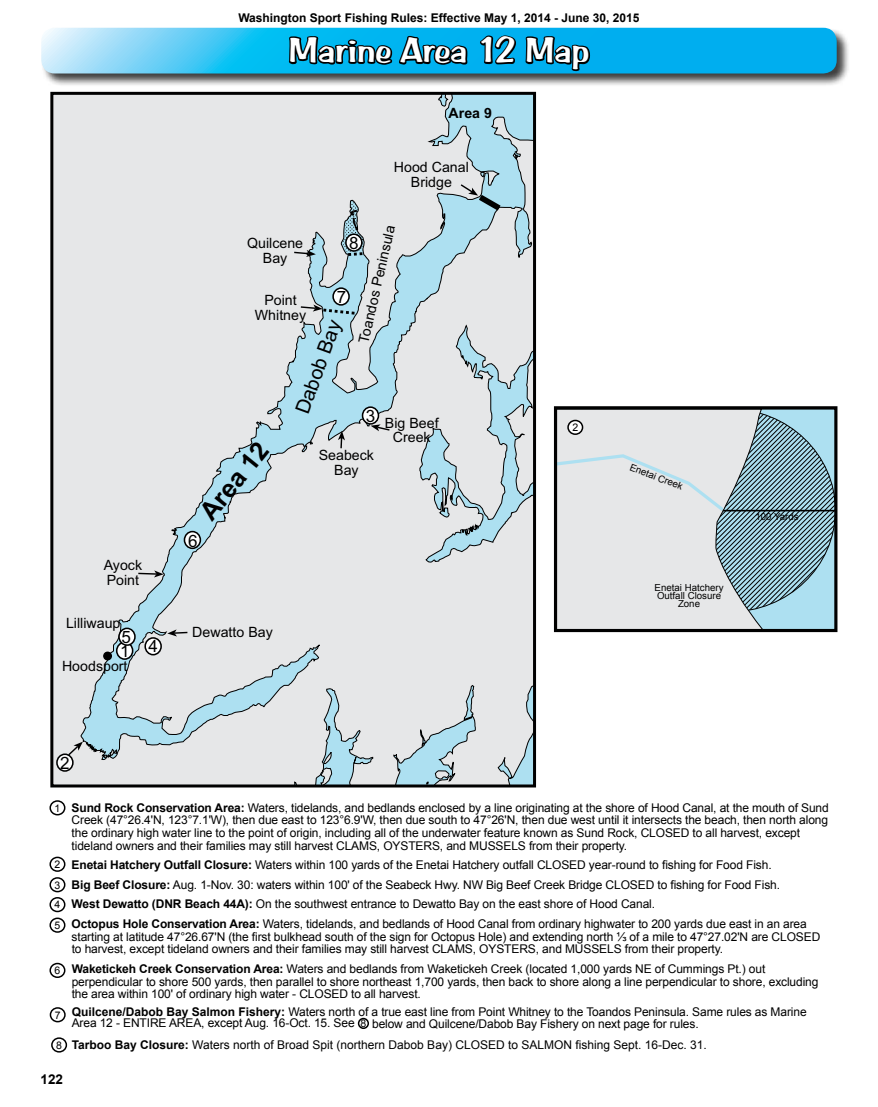
<style>
.page{position:relative;width:878px;height:1107px;background:#fff}
.page>*{position:absolute;margin:0;border:0;box-sizing:border-box;transform-origin:0 0}
.t1{font:36px "Arab Bru D";color:#fff}
.t2{font:700 25.5px "Arial";color:#000}
.t3{font:19.8px "Arial";color:#000}
.t4{font:16.95px/14.2px "Arial";color:#000}
.t5{font:14.25px/14.2px "Arial";color:#000;text-align:center}
.t6{font:700 14.25px "Arial";color:#000}
.t7{font:700 13.5px "Arial";color:#000}
.t8{font:12px/12.8px "Arial";letter-spacing:-.01em;color:#000}
.t9{font:700 12px "Arial";color:#000}
.t10{font:10.5px/20.2px "Arial";color:#000;text-align:justify}
.t11{font:9.75px/8.1px "Arial";color:#000;text-align:center}
.s1{font-weight:700}
.s2{font-size:10.5px}
</style>
<div class="page">
<div style="left:50px;top:1007px;width:16px;height:15px;border:2px solid #000;border-radius:50%"></div>
<div style="left:358px;top:1018px;width:11px;height:11px;border:2px solid #000;border-radius:50%"></div>
<div style="left:49px;top:800px;width:16px;height:15px;border:2px solid #000;border-radius:50%"></div>
<div style="left:49px;top:857px;width:16px;height:15px;border:2px solid #000;border-radius:50%"></div>
<div style="left:49px;top:877px;width:16px;height:15px;border:2px solid #000;border-radius:50%"></div>
<div style="left:49px;top:897px;width:16px;height:15px;border:2px solid #000;border-radius:50%"></div>
<div style="left:49px;top:918px;width:16px;height:15px;border:2px solid #000;border-radius:50%"></div>
<div style="left:54px;top:96px;width:443px;height:688px;background:#e6e7e8"></div>
<svg style="left:80px;top:96px;width:452px;height:664px;background:#dbe2e5"></svg>
<svg style="left:103px;top:748px;width:14px;height:10px"></svg>
<svg style="left:301px;top:445px;width:6px;height:7px"></svg>
<svg style="left:419px;top:324px;width:113px;height:239px;background:#cdd9dd"></svg>
<svg style="left:292px;top:655px;width:184px;height:129px;background:#d3dde0"></svg>
<svg style="left:497px;top:683px;width:35px;height:101px;background:#d1dce0"></svg>
<svg style="left:167px;top:629px;width:22px;height:8px"></svg>
<div style="left:184px;top:532px;width:16px;height:16px;background:#fff;border-radius:50%"></div>
<div style="left:184px;top:531px;width:17px;height:18px;border:2px solid #000;border-radius:50%"></div>
<svg style="left:67px;top:742px;width:16px;height:15px"></svg>
<svg style="left:137px;top:570px;width:26px;height:8px"></svg>
<div style="left:104px;top:652px;width:7px;height:8px;background:#000;border-radius:50%"></div>
<div style="left:103px;top:652px;width:9px;height:8px;border:1px solid #000;border-radius:50%"></div>
<svg style="left:338px;top:431px;width:7px;height:19px"></svg>
<svg style="left:370px;top:424px;width:21px;height:8px"></svg>
<svg style="left:299px;top:305px;width:59px;height:11px"></svg>
<svg style="left:293px;top:250px;width:23px;height:7px"></svg>
<svg style="left:459px;top:172px;width:48px;height:44px;background:#a8c4ce"></svg>
<div style="left:57px;top:754px;width:16px;height:17px;background:#fff;border-radius:50%"></div>
<div style="left:56px;top:753px;width:18px;height:19px;border:2px solid #000;border-radius:50%"></div>
<div style="left:117px;top:642px;width:16px;height:17px;background:#fff;border-radius:50%"></div>
<div style="left:116px;top:642px;width:17px;height:18px;border:2px solid #000;border-radius:50%"></div>
<div style="left:119px;top:628px;width:16px;height:17px;background:#fff;border-radius:50%"></div>
<div style="left:118px;top:628px;width:18px;height:18px;border:2px solid #000;border-radius:50%"></div>
<div style="left:145px;top:638px;width:16px;height:17px;background:#fff;border-radius:50%"></div>
<div style="left:144px;top:637px;width:18px;height:18px;border:2px solid #000;border-radius:50%"></div>
<div style="left:333px;top:288px;width:16px;height:17px;background:#fff;border-radius:50%"></div>
<div style="left:332px;top:287px;width:18px;height:19px;border:2px solid #000;border-radius:50%"></div>
<div style="left:362px;top:407px;width:16px;height:17px;background:#fff;border-radius:50%"></div>
<div style="left:362px;top:406px;width:17px;height:19px;border:2px solid #000;border-radius:50%"></div>
<svg style="left:342px;top:201px;width:26px;height:57px"></svg>
<div style="left:346px;top:234px;width:16px;height:17px;background:#fff;border-radius:50%"></div>
<div style="left:345px;top:233px;width:17px;height:19px;border:2px solid #000;border-radius:50%"></div>
<div style="left:50px;top:92px;width:486px;height:696px;border:3px solid #000"></div>
<div style="left:49px;top:963px;width:16px;height:15px;border:2px solid #000;border-radius:50%"></div>
<div style="left:764px;top:410px;width:69px;height:218px;background:#ade0f1"></div>
<svg style="left:623px;top:409px;width:212px;height:203px;background:#799da9"></svg>
<svg style="left:558px;top:410px;width:206px;height:218px;background:#d2d9dc"></svg>
<svg style="left:558px;top:453px;width:169px;height:61px;background:#e2e6e8"></svg>
<hr style="left:722px;top:510px;width:113px;height:1px;background:#000">
<div style="left:554px;top:406px;width:283px;height:226px;border:3px solid #000"></div>
<div style="left:568px;top:420px;width:14px;height:14px;background:#fff;border-radius:50%"></div>
<div style="left:567px;top:420px;width:16px;height:15px;border:2px solid #000;border-radius:50%"></div>
<div style="left:51px;top:1037px;width:16px;height:16px;border:2px solid #000;border-radius:50%"></div>
<div style="left:41px;top:27px;width:809px;height:60px;background:#000;opacity:.75"></div>
<svg style="left:41px;top:28px;width:795px;height:46px;background:#33bef0"></svg>
<svg style="left:287px;top:27px;width:183px;height:101px;background:#6ba6ba"></svg>
<svg style="left:478px;top:27px;width:114px;height:65px;background:#378cab"></svg>
<p class="t9" style="left:238px;top:10px;width:403px">Washington Sport Fishing Rules: Effective May 1, 2014 - June 30, 2015</p>
<h1 class="t1" style="left:288px;top:30px;width:302px">Marine Area 12 Map</h1>
<p class="t5" style="left:104px;top:559px;width:40px;text-align:left">A yock<br>Point</p>
<p class="t5" style="left:66px;top:616px;width:56px">Lilliwaup</p>
<p class="t5" style="left:62px;top:659px;width:67px">Hoodsport</p>
<h3 class="t4" style="left:120px;top:630px;width:12px">5<br>1</h3>
<h3 class="t4" style="left:148px;top:639px;width:11px">4</h3>
<p class="t6" style="left:448px;top:104px;width:45px">Area 9</p>
<p class="t5" style="left:394px;top:160px;width:76px">Hood Canal<br>Bridge</p>
<p class="t5" style="left:356px;top:341px;width:121px;rotate:-77deg">T oandos Peninsula</p>
<h3 class="t4" style="left:349px;top:236px;width:11px">8</h3>
<p class="t5" style="left:247px;top:236px;width:58px">Quilcene<br>Bay</p>
<h3 class="t4" style="left:337px;top:290px;width:11px">7</h3>
<p class="t5" style="left:255px;top:293px;width:53px">Point<br>Whitney</p>
<h3 class="t3" style="left:289px;top:409px;width:100px;rotate:-70deg">Dabob Bay</h3>
<h3 class="t4" style="left:366px;top:409px;width:11px">3</h3>
<p class="t5" style="left:385px;top:416px;width:55px">Big Beef<br>Creek</p>
<h2 class="t2" style="left:192px;top:506px;width:94px;rotate:-51deg">Area 12</h2>
<p class="t5" style="left:319px;top:448px;width:57px">Seabeck<br>Bay</p>
<h3 class="t4" style="left:188px;top:534px;width:11px">6</h3>
<p class="t5" style="left:192px;top:625px;width:82px">Dewatto Bay</p>
<h3 class="t4" style="left:60px;top:756px;width:11px">2</h3>
<p class="t10" style="left:572px;top:417px;width:7px">2</p>
<p class="t11" style="left:631px;top:463px;width:57px;rotate:21deg">Enetai Creek</p>
<p class="t11" style="left:654px;top:584px;width:70px">Enetai Hatchery<br>Outfall Closure<br>Zone</p>
<p class="t11" style="left:755px;top:513px;width:45px">100 Yards</p>
<p class="t10" style="left:55px;top:798px;width:7px">1</p>
<p class="t10" style="left:55px;top:854px;width:7px">2<br>3<br>4<br>5</p>
<p class="t10" style="left:55px;top:961px;width:7px">6</p>
<p class="t10" style="left:55px;top:1005px;width:7px">7</p>
<p class="t10" style="left:56px;top:1035px;width:7px">8</p>
<p class="t7" style="left:40px;top:1070px;width:24px">122</p>
<p class="t8" style="left:72px;top:801px;width:758px"><span class="s1">Sund Rock Conservation Area:</span> Waters, tidelands, and bedlands enclosed by a line originating at the shore of Hood Canal, at the mouth of Sund Creek (47°26.4'N, 123°7.1'W), then due east to 123°6.9'W, then due south to 47°26'N, then due west until it intersects the beach, then north along the ordinary high water line to the point of origin, including all of the underwater feature known as Sund Rock, CLOSED to all harvest, except tideland owners and their families may still harvest CLAMS, OYSTERS, and MUSSELS from their property.</p>
<p class="t8" style="left:72px;top:855px;width:736px;line-height:19.5px"><span class="s1">Enetai Hatchery Outfall Closure:</span> Waters within 100 yards of the Enetai Hatchery outfall CLOSED year-round to fishing for Food Fish.<br><span class="s1">Big Beef Closure:</span> Aug. 1-Nov. 30: waters within 100' of the Seabeck Hwy. NW Big Beef Creek Bridge CLOSED to fishing for Food Fish.<br><span class="s1">West Dewatto (DNR Beach 44A):</span> On the southwest entrance to Dewatto Bay on the east shore of Hood Canal.<br><span class="s1">Octopus Hole Conservation Area:</span> Waters, tidelands, and bedlands of Hood Canal from ordinary highwater to 200 yards due east in an area</p>
<p class="t8" style="left:72px;top:930px;width:750px">starting at latitude 47°26.67'N (the first bulkhead south of the sign for Octopus Hole) and extending north ⅓ of a mile to 47°27.02'N are CLOSED to harvest, except tideland owners and their families may still harvest CLAMS, OYSTERS, and MUSSELS from their property.</p>
<p class="t8" style="left:72px;top:962px;width:748px"><span class="s1">Waketickeh Creek Conservation Area:</span> Waters and bedlands from Waketickeh Creek (located 1,000 yards NE of Cummings Pt.) out perpendicular to shore 500 yards, then parallel to shore northeast 1,700 yards, then back to shore along a line perpendicular to shore, excluding the area within 100' of ordinary high water - CLOSED to all harvest.</p>
<p class="t8" style="left:72px;top:1007px;width:736px;line-height:11.2px"><span class="s1">Quilcene/Dabob Bay Salmon Fishery:</span> Waters north of a true east line from Point Whitney to the Toandos Peninsula. Same rules as Marine<br>Area 12 - entir</p>
<p class="t8" style="left:72px;top:1013px;width:636px;line-height:21.1px;text-indent:87px">e area, except Aug. 16-Oct. 15. See <span class="s2">8</span> below and Quilcene/Dabob Bay Fishery on next page for rules.<br><span class="s1">Tarboo Bay Closure:</span> Waters north of Broad Spit (northern Dabob Bay) CLOSED to SALMON fishing Sept. 16-Dec. 31.</p>
</div>
